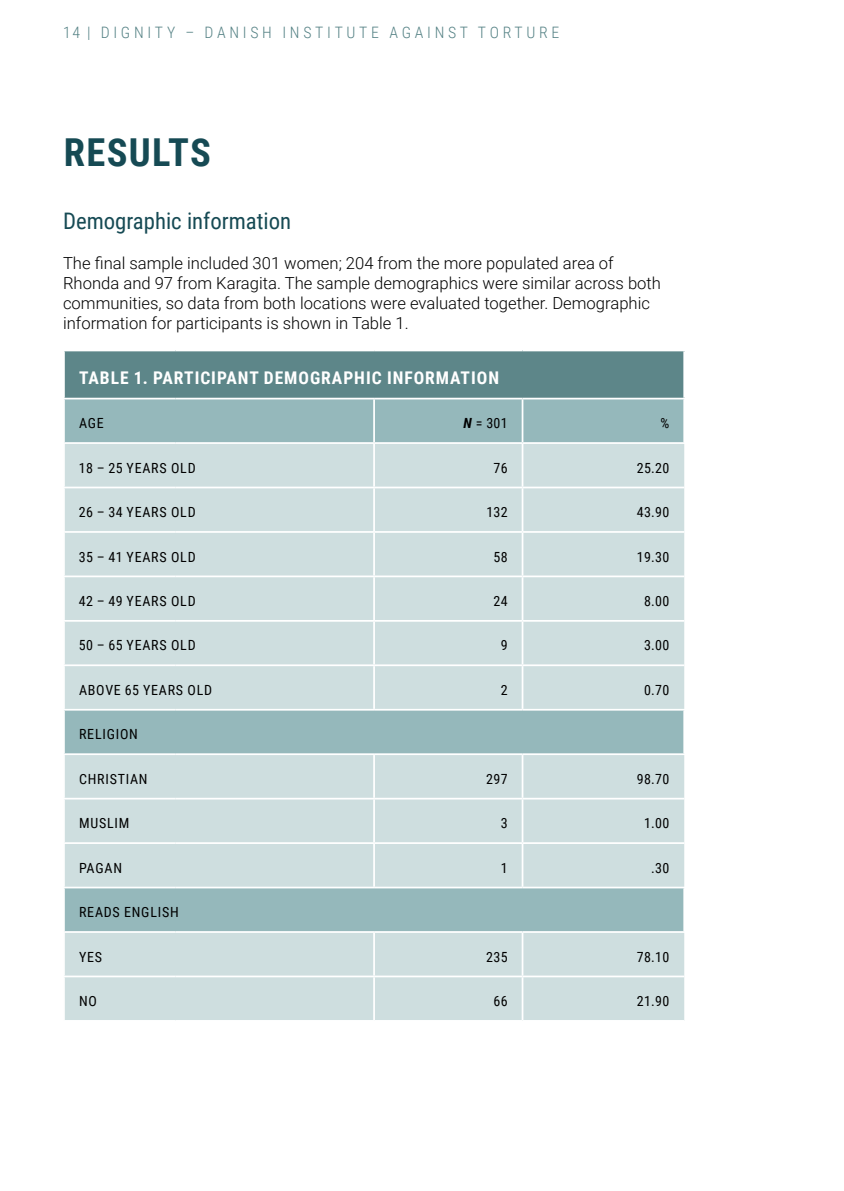
<style>
.page{position:relative;width:844px;height:1191px;background:#fff}
.page>*{position:absolute;margin:0;border:0;box-sizing:border-box;transform-origin:0 0}
.Heading_1{font:700 38.5px "Roboto Condensed";letter-spacing:.035em;color:#164a54}
.Heading_2_No_Bullit{font:22.75px "Roboto Condensed";color:#164a54}
.Table_header{font:700 17.5px "Roboto Condensed";letter-spacing:.055em;color:#fff}
.t1{font:300 16.62px/19.9px "Roboto";color:#000}
.t2{font:300 15.75px "Roboto Condensed";letter-spacing:.235em;color:#558285}
.Table_content{font:14px "Roboto Condensed";letter-spacing:.055em;color:#000}
.s1{font-weight:700;font-style:italic}
</style>
<div class="page">
<div style="left:64px;top:350px;width:620px;height:48px;background:#5d8689"></div>
<div style="left:65px;top:399px;width:618px;height:43px;background:#95b8bb"></div>
<svg style="left:65px;top:444px;width:619px;height:576px;background:#c5d8d9"></svg>
<hr style="left:373px;top:399px;width:2px;height:43px;background:#fff">
<hr style="left:521px;top:399px;width:2px;height:43px;background:#fff">
<hr style="left:373px;top:444px;width:2px;height:42px;background:#fff">
<hr style="left:521px;top:444px;width:2px;height:42px;background:#fff">
<hr style="left:63px;top:486px;width:112px;height:2px;background:#fff">
<hr style="left:175px;top:486px;width:199px;height:2px;background:#fff">
<hr style="left:374px;top:486px;width:148px;height:2px;background:#fff">
<hr style="left:373px;top:488px;width:2px;height:43px;background:#fff">
<hr style="left:522px;top:486px;width:162px;height:2px;background:#fff">
<hr style="left:521px;top:488px;width:2px;height:43px;background:#fff">
<hr style="left:63px;top:531px;width:112px;height:2px;background:#fff">
<hr style="left:175px;top:531px;width:199px;height:2px;background:#fff">
<hr style="left:374px;top:531px;width:148px;height:2px;background:#fff">
<hr style="left:373px;top:533px;width:2px;height:42px;background:#fff">
<hr style="left:522px;top:531px;width:162px;height:2px;background:#fff">
<hr style="left:521px;top:533px;width:2px;height:42px;background:#fff">
<hr style="left:63px;top:575px;width:112px;height:2px;background:#fff">
<hr style="left:175px;top:575px;width:199px;height:2px;background:#fff">
<hr style="left:374px;top:575px;width:148px;height:2px;background:#fff">
<hr style="left:373px;top:577px;width:2px;height:43px;background:#fff">
<hr style="left:522px;top:575px;width:162px;height:2px;background:#fff">
<hr style="left:521px;top:577px;width:2px;height:43px;background:#fff">
<hr style="left:63px;top:620px;width:112px;height:1px;background:#fff">
<hr style="left:175px;top:620px;width:199px;height:1px;background:#fff">
<hr style="left:374px;top:620px;width:148px;height:1px;background:#fff">
<hr style="left:373px;top:621px;width:2px;height:43px;background:#fff">
<hr style="left:522px;top:620px;width:162px;height:1px;background:#fff">
<hr style="left:521px;top:621px;width:2px;height:43px;background:#fff">
<hr style="left:63px;top:664px;width:112px;height:2px;background:#fff">
<hr style="left:175px;top:664px;width:199px;height:2px;background:#fff">
<hr style="left:374px;top:664px;width:148px;height:2px;background:#fff">
<hr style="left:373px;top:666px;width:2px;height:43px;background:#fff">
<hr style="left:522px;top:664px;width:162px;height:2px;background:#fff">
<hr style="left:521px;top:666px;width:2px;height:43px;background:#fff">
<hr style="left:373px;top:755px;width:2px;height:42px;background:#fff">
<hr style="left:521px;top:755px;width:2px;height:42px;background:#fff">
<hr style="left:63px;top:797px;width:112px;height:2px;background:#fff">
<hr style="left:175px;top:797px;width:199px;height:2px;background:#fff">
<hr style="left:374px;top:797px;width:148px;height:2px;background:#fff">
<hr style="left:373px;top:799px;width:2px;height:43px;background:#fff">
<hr style="left:522px;top:797px;width:162px;height:2px;background:#fff">
<hr style="left:521px;top:799px;width:2px;height:43px;background:#fff">
<hr style="left:63px;top:842px;width:112px;height:2px;background:#fff">
<hr style="left:175px;top:842px;width:199px;height:2px;background:#fff">
<hr style="left:374px;top:842px;width:148px;height:2px;background:#fff">
<hr style="left:373px;top:844px;width:2px;height:42px;background:#fff">
<hr style="left:522px;top:842px;width:162px;height:2px;background:#fff">
<hr style="left:521px;top:844px;width:2px;height:42px;background:#fff">
<hr style="left:373px;top:933px;width:2px;height:42px;background:#fff">
<hr style="left:521px;top:933px;width:2px;height:42px;background:#fff">
<hr style="left:63px;top:975px;width:112px;height:2px;background:#fff">
<hr style="left:175px;top:975px;width:199px;height:2px;background:#fff">
<hr style="left:374px;top:975px;width:148px;height:2px;background:#fff">
<hr style="left:373px;top:977px;width:2px;height:43px;background:#fff">
<hr style="left:522px;top:975px;width:162px;height:2px;background:#fff">
<hr style="left:521px;top:977px;width:2px;height:43px;background:#fff">
<hr style="left:683px;top:351px;width:2px;height:47px;background:#fff">
<hr style="left:683px;top:710px;width:2px;height:43px;background:#fff">
<hr style="left:683px;top:888px;width:2px;height:43px;background:#fff">
<hr style="left:63px;top:349px;width:112px;height:2px;background:#fff">
<hr style="left:63px;top:351px;width:2px;height:47px;background:#fff">
<hr style="left:175px;top:349px;width:199px;height:2px;background:#fff">
<hr style="left:374px;top:349px;width:148px;height:2px;background:#fff">
<hr style="left:522px;top:349px;width:163px;height:2px;background:#fff">
<hr style="left:63px;top:709px;width:112px;height:1px;background:#fff">
<hr style="left:175px;top:709px;width:199px;height:1px;background:#fff">
<hr style="left:374px;top:709px;width:148px;height:1px;background:#fff">
<hr style="left:522px;top:709px;width:163px;height:1px;background:#fff">
<hr style="left:63px;top:753px;width:112px;height:2px;background:#fff">
<hr style="left:175px;top:753px;width:199px;height:2px;background:#fff">
<hr style="left:374px;top:753px;width:148px;height:2px;background:#fff">
<hr style="left:522px;top:753px;width:163px;height:2px;background:#fff">
<hr style="left:63px;top:886px;width:112px;height:2px;background:#fff">
<hr style="left:175px;top:886px;width:199px;height:2px;background:#fff">
<hr style="left:374px;top:886px;width:148px;height:2px;background:#fff">
<hr style="left:522px;top:886px;width:163px;height:2px;background:#fff">
<hr style="left:63px;top:931px;width:112px;height:2px;background:#fff">
<hr style="left:175px;top:931px;width:199px;height:2px;background:#fff">
<hr style="left:374px;top:931px;width:148px;height:2px;background:#fff">
<hr style="left:522px;top:931px;width:163px;height:2px;background:#fff">
<p class="t2" style="left:63px;top:22px;width:497px">14 | DIGNITY – DANISH INSTITUTE AGAINST TORTURE</p>
<p class="Heading_1" style="left:64px;top:126px;width:149px">RESULTS</p>
<p class="Heading_2_No_Bullit" style="left:63px;top:205px;width:229px">Demographic information</p>
<p class="t1" style="left:63px;top:252px;width:599px">The final sample included 301 women; 204 from the more populated area of Rhonda and 97 from Karagita. The sample demographics were similar across both communities, so data from both locations were evaluated together. Demographic information for participants is shown in Table 1.</p>
<p class="Table_header" style="left:79px;top:365px;width:421px">TABLE 1. PARTICIPANT DEMOGRAPHIC INFORMATION</p>
<p class="Table_content" style="left:79px;top:413px;width:26px">AGE</p>
<p class="Table_content" style="left:463px;top:413px;width:46px"><span class="s1">N</span> = 301</p>
<p class="Table_content" style="left:660px;top:413px;width:10px">%</p>
<p class="Table_content" style="left:79px;top:458px;width:118px">18 – 25 YEARS OLD</p>
<p class="Table_content" style="left:493px;top:458px;width:16px">76</p>
<p class="Table_content" style="left:636px;top:458px;width:34px">25.20</p>
<p class="Table_content" style="left:79px;top:502px;width:118px">26 – 34 YEARS OLD</p>
<p class="Table_content" style="left:486px;top:502px;width:23px">132</p>
<p class="Table_content" style="left:636px;top:502px;width:34px">43.90</p>
<p class="Table_content" style="left:79px;top:547px;width:118px">35 – 41 YEARS OLD</p>
<p class="Table_content" style="left:493px;top:547px;width:16px">58</p>
<p class="Table_content" style="left:636px;top:547px;width:34px">19.30</p>
<p class="Table_content" style="left:79px;top:591px;width:118px">42 – 49 YEARS OLD</p>
<p class="Table_content" style="left:493px;top:591px;width:16px">24</p>
<p class="Table_content" style="left:644px;top:591px;width:27px">8.00</p>
<p class="Table_content" style="left:79px;top:635px;width:118px">50 – 65 YEARS OLD</p>
<p class="Table_content" style="left:500px;top:635px;width:8px">9</p>
<p class="Table_content" style="left:644px;top:635px;width:27px">3.00</p>
<p class="Table_content" style="left:79px;top:680px;width:134px">ABOVE 65 YEARS OLD</p>
<p class="Table_content" style="left:500px;top:680px;width:8px">2</p>
<p class="Table_content" style="left:644px;top:680px;width:27px">0.70</p>
<p class="Table_content" style="left:79px;top:724px;width:60px">RELIGION</p>
<p class="Table_content" style="left:79px;top:769px;width:70px">CHRISTIAN</p>
<p class="Table_content" style="left:486px;top:769px;width:23px">297</p>
<p class="Table_content" style="left:636px;top:769px;width:34px">98.70</p>
<p class="Table_content" style="left:79px;top:813px;width:52px">MUSLIM</p>
<p class="Table_content" style="left:500px;top:813px;width:8px">3</p>
<p class="Table_content" style="left:644px;top:813px;width:27px">1.00</p>
<p class="Table_content" style="left:79px;top:858px;width:44px">PAGAN</p>
<p class="Table_content" style="left:500px;top:858px;width:8px">1</p>
<p class="Table_content" style="left:651px;top:858px;width:20px">.30</p>
<p class="Table_content" style="left:79px;top:902px;width:101px">READS ENGLISH</p>
<p class="Table_content" style="left:79px;top:946px;width:25px">YES</p>
<p class="Table_content" style="left:486px;top:946px;width:23px">235</p>
<p class="Table_content" style="left:636px;top:946px;width:34px">78.10</p>
<p class="Table_content" style="left:79px;top:991px;width:19px">NO</p>
<p class="Table_content" style="left:493px;top:991px;width:16px">66</p>
<p class="Table_content" style="left:636px;top:991px;width:34px">21.90</p>
</div>
